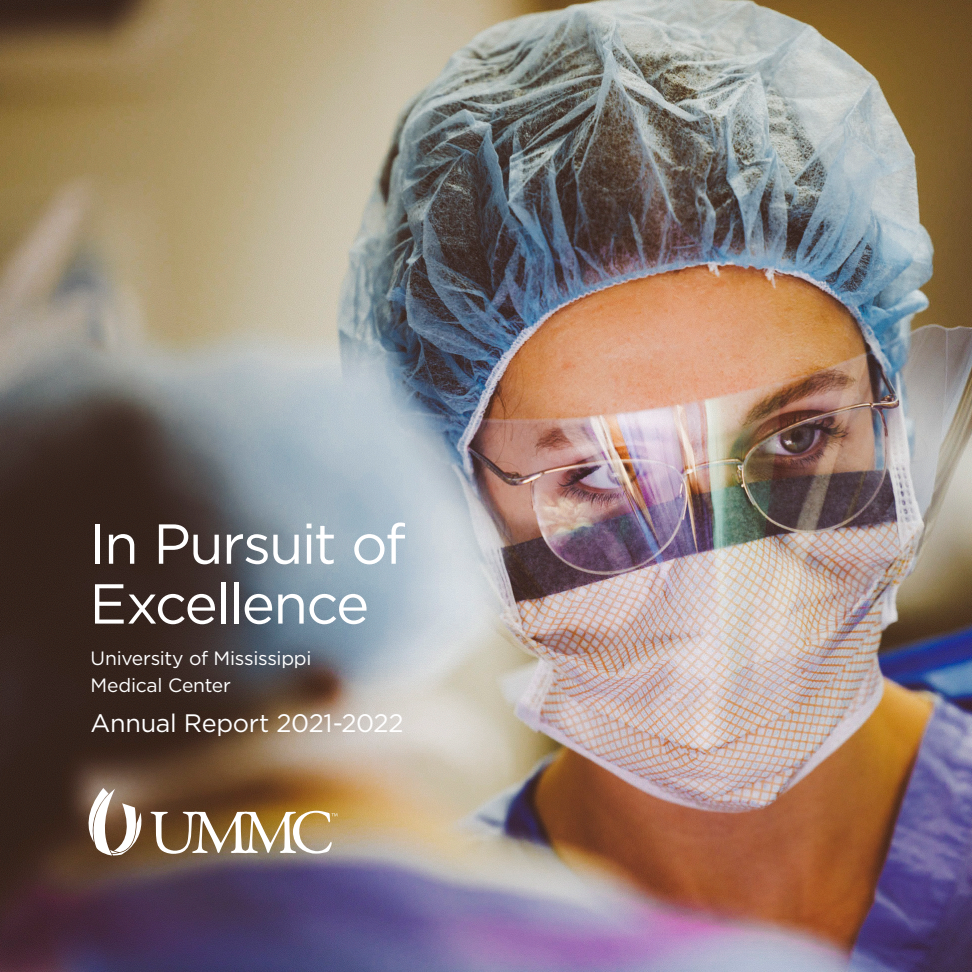
<style>
.page{position:relative;width:972px;height:972px;background:#fff}
.page>*{position:absolute;margin:0;border:0;box-sizing:border-box;transform-origin:0 0}
.text{font:56.25px/59.8px "Gotham";letter-spacing:-.035em;color:#fff}
.text-2{font:25.2px "Gotham";letter-spacing:-.015em;color:#fff}
.text-3{font:19.2px/27px "Gotham";letter-spacing:-.015em;color:#fff}
</style>
<div class="page">
<img style="left:0;top:0;width:972px;height:972px">
<svg style="left:89px;top:788px;width:248px;height:67px"></svg>
<p class="text" style="left:89px;top:513px;width:318px">In Pursuit of<br>Excellence</p>
<p class="text-3" style="left:91px;top:644px;width:222px">University of Mississippi<br>Medical Center</p>
<p class="text-2" style="left:91px;top:709px;width:315px">Annual Report 2021-2022</p>
</div>
